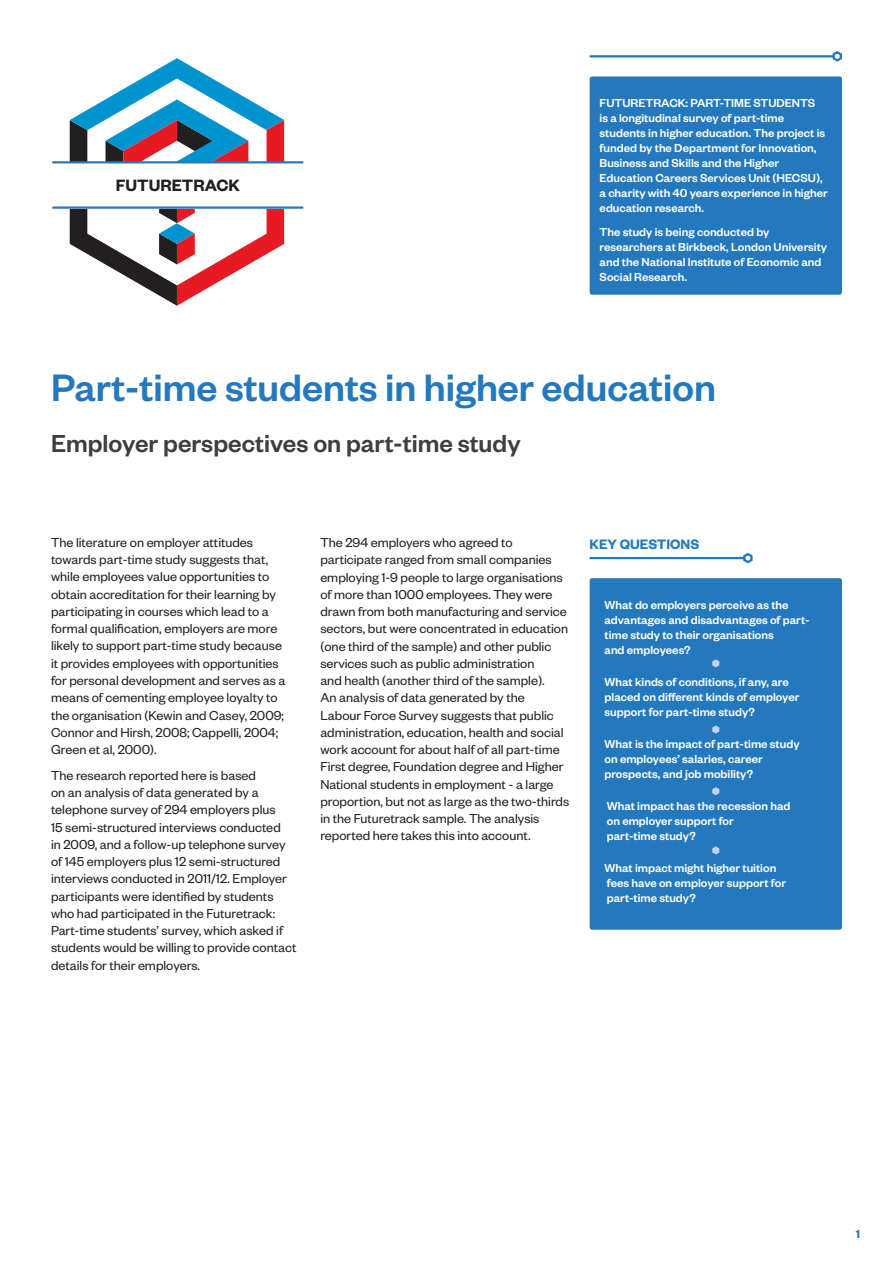
<style>
.page{position:relative;width:893px;height:1263px;background:#fff}
.page>*{position:absolute;margin:0;border:0;box-sizing:border-box;transform-origin:0 0}
.t1{font:500 42px "Founders Grotesk";color:#2479be}
.t2{font:500 27px "Founders Grotesk";color:#3e3e3c}
.t3{font:600 18px "Founders Grotesk";color:#231f20}
.t4{font:600 15px "Founders Grotesk";color:#2479be}
.t5{font:14.25px/17.2px "Founders Grotesk";color:#231f20}
.t6{font:500 12.75px/15px "Founders Grotesk";color:#fff}
.t7{font:600 12.75px "Founders Grotesk";color:#2479be}
</style>
<div class="page">
<div style="left:590px;top:578px;width:252px;height:352px;background:#2479be"></div>
<svg style="left:712px;top:659px;width:7px;height:8px"></svg>
<svg style="left:712px;top:787px;width:7px;height:8px"></svg>
<svg style="left:712px;top:725px;width:7px;height:8px"></svg>
<svg style="left:712px;top:846px;width:7px;height:8px"></svg>
<hr style="left:590px;top:557px;width:155px;height:2px;background:#2479be">
<svg style="left:741px;top:552px;width:12px;height:12px"></svg>
<div style="left:590px;top:76px;width:252px;height:219px;background:#2479be;border:4px solid #2479be"></div>
<hr style="left:590px;top:55px;width:244px;height:2px;background:#2479be">
<svg style="left:831px;top:51px;width:11px;height:11px"></svg>
<svg style="left:70px;top:58px;width:214px;height:248px"></svg>
<div style="left:51px;top:162px;width:252px;height:47px;background:#fff"></div>
<hr style="left:52px;top:161px;width:251px;height:2px;background:#2479be">
<hr style="left:52px;top:206px;width:251px;height:3px;background:#2479be">
<p class="t3" style="left:116px;top:174px;width:126px">FUTURETRACK</p>
<p class="t6" style="left:600px;top:95px;width:230px">FUTURETRACK: PART-TIME STUDENTS<br>is a longitudinal survey of part-time students in higher education. The project is funded by the Department for Innovation, Business and Skills and the Higher Education Careers Services Unit (HECSU), a charity with 40 years experience in higher education research.</p>
<p class="t6" style="left:600px;top:224px;width:229px">The study is being conducted by researchers at Birkbeck, London University and the National Institute of Economic and Social Research.</p>
<h1 class="t1" style="left:51px;top:361px;width:666px">Part-time students in higher education</h1>
<h2 class="t2" style="left:51px;top:427px;width:471px">Employer perspectives on part-time study</h2>
<p class="t5" style="left:51px;top:533px;width:236px">The literature on employer attitudes towards part-time study suggests that, while employees value opportunities to obtain accreditation for their learning by participating in courses which lead to a formal qualification, employers are more likely to support part-time study because it provides employees with opportunities for personal development and serves as a means of cementing employee loyalty to the organisation (Kewin and Casey, 2009; Connor and Hirsh, 2008; Cappelli, 2004; Green et al, 2000).</p>
<p class="t5" style="left:51px;top:766px;width:247px">The research reported here is based<br>on an analysis of data generated by a telephone survey of 294 employers plus<br>15 semi-structured interviews conducted<br>in 2009, and a follow-up telephone survey of 145 employers plus 12 semi-structured interviews conducted in 2011/12. Employer participants were identified by students who had participated in the Futuretrack:<br>Part-time students’ survey, which asked if students would be willing to provide contact details for their employers.</p>
<p class="t5" style="left:320px;top:533px;width:250px">The 294 employers who agreed to participate ranged from small companies employing 1-9 people to large organisations of more than 1000 employees. They were drawn from both manufacturing and service sectors, but were concentrated in education (one third of the sample) and other public services such as public administration<br>and health (another third of the sample).<br>An analysis of data generated by the<br>Labour Force Survey suggests that public administration, education, health and social work account for about half of all part-time First degree, Foundation degree and Higher National students in employment - a large proportion, but not as large as the two-thirds in the Futuretrack sample. The analysis reported here takes this into account.</p>
<p class="t4" style="left:590px;top:534px;width:111px">KEY QUESTIONS</p>
<p class="t6" style="left:604px;top:597px;width:206px">What do employers perceive as the advantages and disadvantages of part&shy;time study to their organisations<br>and employees?</p>
<p class="t6" style="left:604px;top:674px;width:196px">What kinds of conditions, if any, are placed on different kinds of employer support for part-time study?</p>
<p class="t6" style="left:604px;top:736px;width:197px">What is the impact of part-time study on employees’ salaries, career prospects, and job mobility?</p>
<p class="t6" style="left:607px;top:798px;width:185px">What impact has the recession had on employer support for<br>part-time study?</p>
<p class="t6" style="left:604px;top:860px;width:183px">What impact might higher tuition fees have on employer support for part-time study?</p>
<p class="t7" style="left:856px;top:1226px;width:6px">1</p>
</div>
